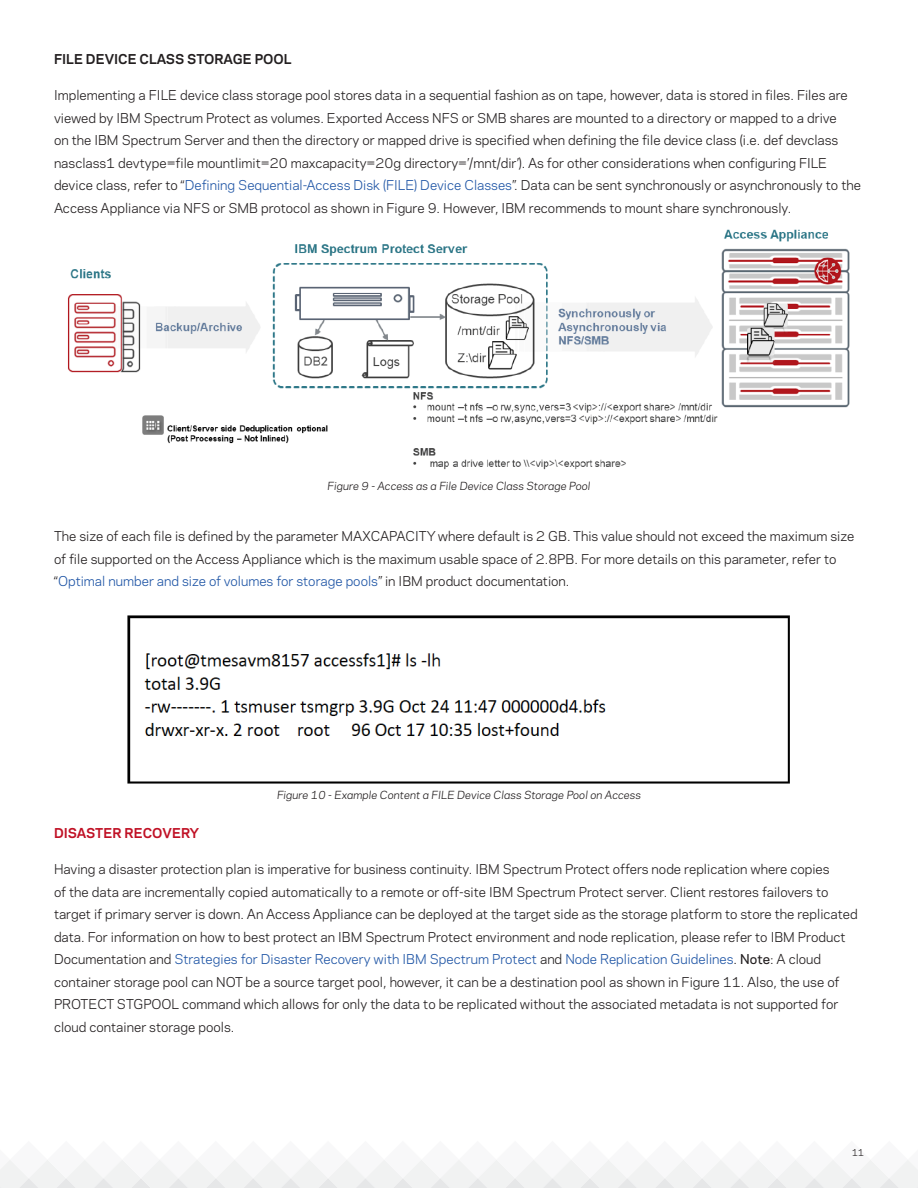
<style>
.page{position:relative;width:918px;height:1188px;background:#fff}
.page>*{position:absolute;margin:0;border:0;box-sizing:border-box;transform-origin:0 0}
.Body_Copy{font:12.75px/22.5px "Polaris";color:#231f20}
.Paragraph_Subtitle{font:700 12.75px "Polaris";color:#231f20}
.Paragraph_Title{font:700 12.75px "Polaris";color:#c01125}
.t1{font:italic 10.5px "Polaris";color:#231f20}
.t2{font:9px "Polaris";color:#231f20}
.s1{color:#2056a6}
.s2{font-weight:500}
</style>
<div class="page">
<svg style="left:0;top:1160px;width:918px;height:28px"></svg>
<img style="left:67px;top:229px;width:783px;height:241px">
<img style="left:127px;top:615px;width:663px;height:169px">
<p class="Paragraph_Subtitle" style="left:54px;top:50px;width:239px">FILE DEVICE CLASS STORAGE POOL</p>
<p class="Body_Copy" style="left:54px;top:83px;width:809px">Implementing a FILE device class storage pool stores data in a sequential fashion as on tape, however, data is stored in files. Files are viewed by IBM Spectrum Protect as volumes. Exported Access NFS or SMB shares are mounted to a directory or mapped to a drive<br>on the IBM Spectrum Server and then the directory or mapped drive is specified when defining the file device class (i.e. def devclass nasclass1 devtype=file mountlimit=20 maxcapacity=20g directory=’/mnt/dir’). As for other considerations when configuring FILE device class, refer to “<span class="s1">Defining Sequential-Access Disk (FILE) Device Classes</span>”. Data can be sent synchronously or asynchronously to the Access Appliance via NFS or SMB protocol as shown in Figure 9. However, IBM recommends to mount share synchronously.</p>
<p class="t1" style="left:328px;top:479px;width:264px">Figure 9 - Access as a File Device Class Storage Pool</p>
<p class="Body_Copy" style="left:54px;top:524px;width:802px">The size of each file is defined by the parameter MAXCAPACITY where default is 2 GB. This value should not exceed the maximum size of file supported on the Access Appliance which is the maximum usable space of 2.8PB. For more details on this parameter, refer to “<span class="s1">Optimal number and size of volumes for storage pools</span>” in IBM product documentation.</p>
<p class="t1" style="left:277px;top:787px;width:365px">Figure 10 - Example Content a FILE Device Class Storage Pool on Access</p>
<p class="Paragraph_Title" style="left:54px;top:824px;width:147px">DISASTER RECOVERY</p>
<p class="Body_Copy" style="left:54px;top:857px;width:805px">Having a disaster protection plan is imperative for business continuity. IBM Spectrum Protect offers node replication where copies<br>of the data are incrementally copied automatically to a remote or off-site IBM Spectrum Protect server. Client restores failovers to target if primary server is down. An Access Appliance can be deployed at the target side as the storage platform to store the replicated data. For information on how to best protect an IBM Spectrum Protect environment and node replication, please refer to IBM Product Documentation and <span class="s1">Strategies for Disaster Recovery with IBM Spectrum Protect</span> and <span class="s1">Node Replication Guidelines</span>. <span class="s2">Note</span>: A cloud container storage pool can NOT be a source target pool, however, it can be a destination pool as shown in Figure 11. Also, the use of PROTECT STGPOOL command which allows for only the data to be replicated without the associated metadata is not supported for cloud container storage pools.</p>
<p class="t2" style="left:852px;top:1146px;width:14px">11</p>
</div>
